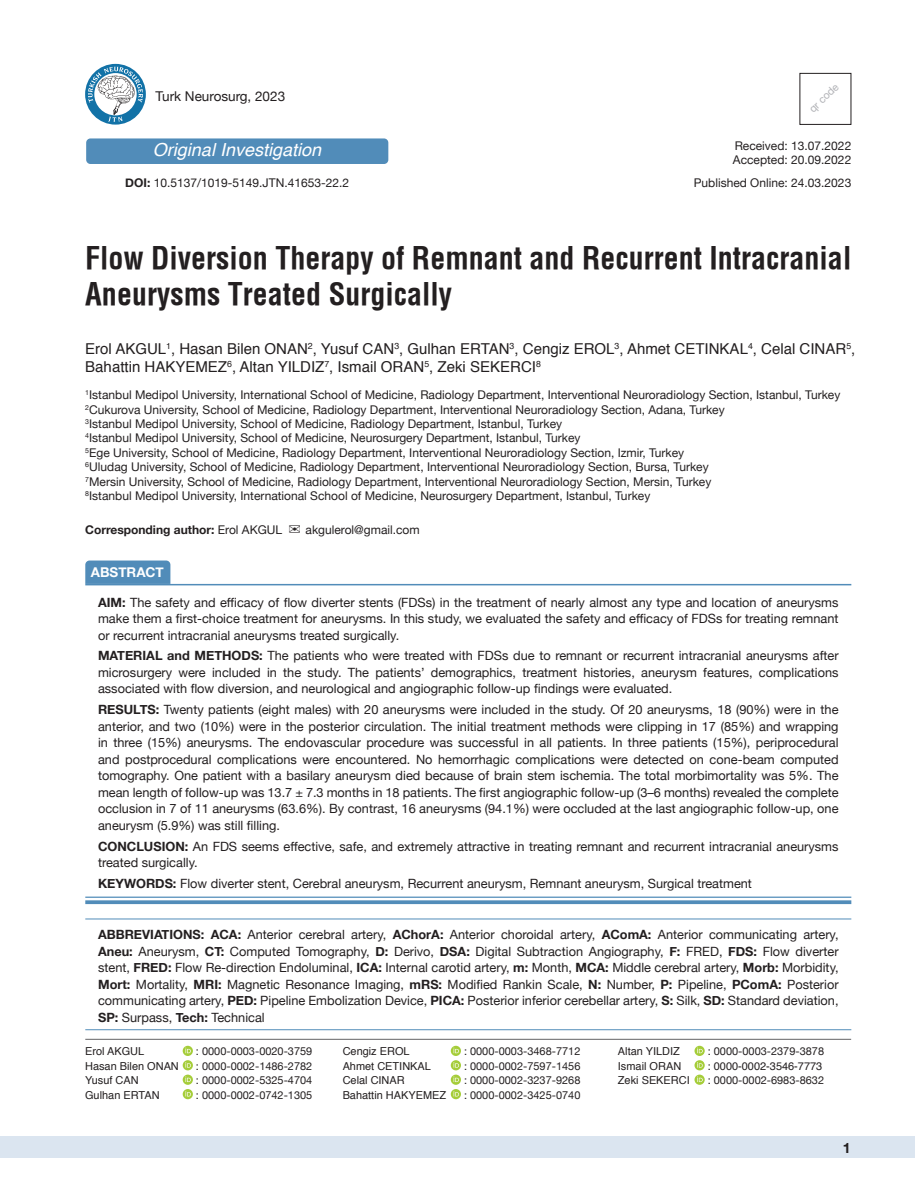
<style>
.page{position:relative;width:915px;height:1191px;background:#fff}
.page>*{position:absolute;margin:0;border:0;box-sizing:border-box;transform-origin:0 0}
.t1{font:700 30px/36px "Helvetica Condens";color:#231f20}
.t2{font:italic 18px "Helvetica";color:#fff}
.t3{font:15px/18px "Helvetica";color:#231f20}
.t4{font:700 14.25px "Helvetica Neue";color:#231f20}
.t5{font:13.5px "Helvetica Neue";color:#231f20}
.t6{font:700 13.5px "Helvetica Neue";color:#fff}
.t7{font:12.75px/16.5px "Helvetica Neue";color:#231f20;text-align:justify}
.t8{font:12px/14.4px "Helvetica Neue";color:#231f20}
.t9{font:700 12px "Helvetica Neue";color:#231f20}
.t10{font:10.95px "Helvetica Neue";color:#231f20}
.t11{font:10.95px "Helvetica";color:#231f20}
.t12{font:10.5px "Helvetica Neue";color:#b2b3b7}
.s1{font-weight:700}
.s2{font-weight:400}
.s3{font-family:"Helvetica Neue"}
</style>
<div class="page">
<div style="left:0;top:1136px;width:914px;height:22px;background:#dbe5f0"></div>
<hr style="left:85px;top:1039px;width:765px;height:1px;background:#636366">
<div style="left:799px;top:73px;width:51px;height:52px;border:1px solid #231f20"></div>
<svg style="left:694px;top:1045px;width:10px;height:11px"></svg>
<svg style="left:697px;top:1047px;width:5px;height:6px"></svg>
<svg style="left:694px;top:1060px;width:10px;height:10px"></svg>
<svg style="left:697px;top:1062px;width:5px;height:5px"></svg>
<svg style="left:694px;top:1074px;width:10px;height:10px"></svg>
<svg style="left:697px;top:1076px;width:5px;height:6px"></svg>
<svg style="left:183px;top:1045px;width:10px;height:11px"></svg>
<svg style="left:185px;top:1047px;width:6px;height:6px"></svg>
<svg style="left:183px;top:1060px;width:10px;height:10px"></svg>
<svg style="left:185px;top:1062px;width:6px;height:5px"></svg>
<svg style="left:183px;top:1074px;width:10px;height:10px"></svg>
<svg style="left:185px;top:1076px;width:6px;height:6px"></svg>
<svg style="left:183px;top:1089px;width:10px;height:10px"></svg>
<svg style="left:185px;top:1090px;width:6px;height:6px"></svg>
<svg style="left:450px;top:1045px;width:11px;height:11px"></svg>
<svg style="left:453px;top:1047px;width:6px;height:6px"></svg>
<svg style="left:450px;top:1060px;width:11px;height:10px"></svg>
<svg style="left:453px;top:1062px;width:6px;height:5px"></svg>
<svg style="left:450px;top:1074px;width:11px;height:10px"></svg>
<svg style="left:453px;top:1076px;width:6px;height:6px"></svg>
<svg style="left:450px;top:1089px;width:11px;height:10px"></svg>
<svg style="left:453px;top:1090px;width:6px;height:6px"></svg>
<svg style="left:85px;top:560px;width:85px;height:24px;background:#568fbb"></svg>
<hr style="left:85px;top:584px;width:766px;height:1px;background:#518cb9">
<hr style="left:85px;top:896px;width:766px;height:2px;background:#518cb9">
<svg style="left:85px;top:900px;width:766px;height:4px;background:#5f95be"></svg>
<hr style="left:85px;top:918px;width:766px;height:1px;background:#518cb9">
<hr style="left:85px;top:1029px;width:766px;height:1px;background:#518cb9">
<svg style="left:85px;top:64px;width:61px;height:61px"></svg>
<svg style="left:88px;top:67px;width:55px;height:55px"></svg>
<div style="left:86px;top:138px;width:302px;height:26px;background:#518cb9;border-radius:4px"></div>
<p class="t5" style="left:156px;top:86px;width:131px">Turk Neurosurg, 2023</p>
<p class="t12" style="left:805px;top:105px;width:38px;rotate:-44deg">qr code</p>
<h2 class="t2" style="left:153px;top:136px;width:170px">Original Investigation</h2>
<p class="t8" style="left:125px;top:177px;width:225px"><span class="s1">DOI:</span> 10.5137/1019-5149.JTN.41653-22.2</p>
<p class="t8" style="left:732px;top:139px;width:120px">Received: 13.07.2022<br>Accepted: 20.09.2022</p>
<p class="t8" style="left:693px;top:176px;width:159px">Published Online: 24.03.2023</p>
<h1 class="t1" style="left:85px;top:240px;width:767px">Flow Diversion Therapy of Remnant and Recurrent Intracranial<br>Aneurysms Treated Surgically</h1>
<p class="t3" style="left:85px;top:340px;width:771px">Erol AKGUL<sup>1</sup>, Hasan Bilen ONAN<sup>2</sup>, Yusuf CAN<sup>3</sup>, Gulhan ERTAN<sup>3</sup>, Cengiz EROL<sup>3</sup>, Ahmet CETINKAL<sup>4</sup>, Celal CINAR<sup>5</sup>,<br>Bahattin HAKYEMEZ<sup>6</sup>, Altan YILDIZ<sup>7</sup>, Ismail ORAN<sup>5</sup>, Zeki SEKERCI<sup>8</sup></p>
<p class="t8" style="left:85px;top:388px;width:756px"><sup>1</sup>Istanbul Medipol University, International School of Medicine, Radiology Department, Interventional Neuroradiology Section, Istanbul, Turkey <sup>2</sup>Cukurova University, School of Medicine, Radiology Department, Interventional Neuroradiology Section, Adana, Turkey<br><sup>3</sup>Istanbul Medipol University, School of Medicine, Radiology Department, Istanbul, Turkey<br><sup>4</sup>Istanbul Medipol University, School of Medicine, Neurosurgery Department, Istanbul, Turkey<br><sup>5</sup>Ege University, School of Medicine, Radiology Department, Interventional Neuroradiology Section, Izmir, Turkey<br><sup>6</sup>Uludag University, School of Medicine, Radiology Department, Interventional Neuroradiology Section, Bursa, Turkey<br><sup>7</sup>Mersin University, School of Medicine, Radiology Department, Interventional Neuroradiology Section, Mersin, Turkey<br><sup>8</sup>Istanbul Medipol University, International School of Medicine, Neurosurgery Department, Istanbul, Turkey</p>
<p class="t9" style="left:85px;top:520px;width:198px">Corresponding author: <span class="s2">Erol AKGUL</span></p>
<p class="t8" style="left:305px;top:523px;width:116px">akgulerol@gmail.com</p>
<p class="t6" style="left:91px;top:562px;width:75px">ABSTRACT</p>
<p class="t7" style="left:98px;top:594px;width:741px"><span class="s1">AIM:</span> The safety and efficacy of flow diverter stents (FDSs) in the treatment of nearly almost any type and location of aneurysms make them a first-choice treatment for aneurysms. In this study, we evaluated the safety and efficacy of FDSs for treating remnant or recurrent intracranial aneurysms treated surgically.</p>
<p class="t7" style="left:98px;top:648px;width:741px"><span class="s1">MATERIAL and METHODS:</span> The patients who were treated with FDSs due to remnant or recurrent intracranial aneurysms after microsurgery were included in the study. The patients’ demographics, treatment histories, aneurysm features, complications associated with flow diversion, and neurological and angiographic follow-up findings were evaluated.</p>
<p class="t7" style="left:98px;top:702px;width:741px"><span class="s1">RESULTS:</span> Twenty patients (eight males) with 20 aneurysms were included in the study. Of 20 aneurysms, 18 (90%) were in the anterior, and two (10%) were in the posterior circulation. The initial treatment methods were clipping in 17 (85%) and wrapping in three (15%) aneurysms. The endovascular procedure was successful in all patients. In three patients (15%), periprocedural and postprocedural complications were encountered. No hemorrhagic complications were detected on cone-beam computed tomography. One patient with a basilary aneurysm died because of brain stem ischemia. The total morbimortality was 5%. The mean length of follow-up was 13.7 ± 7.3 months in 18 patients. The first angiographic follow-up (3–6 months) revealed the complete occlusion in 7 of 11 aneurysms (63.6%). By contrast, 16 aneurysms (94.1%) were occluded at the last angiographic follow-up, one aneurysm (5.9%) was still filling.</p>
<p class="t7" style="left:98px;top:838px;width:741px"><span class="s1">CONCLUSION:</span> An FDS seems effective, safe, and extremely attractive in treating remnant and recurrent intracranial aneurysms treated surgically.</p>
<p class="t7" style="left:98px;top:875px;width:655px"><span class="s1">KEYWORDS:</span> Flow diverter stent, Cerebral aneurysm, Recurrent aneurysm, Remnant aneurysm, Surgical treatment</p>
<p class="t7" style="left:98px;top:927px;width:741px"><span class="s1">ABBREVIATIONS: ACA:</span> Anterior cerebral artery, <span class="s1">AChorA:</span> Anterior choroidal artery, <span class="s1">AComA:</span> Anterior communicating artery, <span class="s1">Aneu:</span> Aneurysm, <span class="s1">CT:</span> Computed Tomography, <span class="s1">D:</span> Derivo, <span class="s1">DSA:</span> Digital Subtraction Angiography, <span class="s1">F:</span> FRED, <span class="s1">FDS:</span> Flow diverter stent, <span class="s1">FRED:</span> Flow Re-direction Endoluminal, <span class="s1">ICA:</span> Internal carotid artery, <span class="s1">m:</span> Month, <span class="s1">MCA:</span> Middle cerebral artery, <span class="s1">Morb:</span> Morbidity, <span class="s1">Mort:</span> Mortality, <span class="s1">MRI:</span> Magnetic Resonance Imaging, <span class="s1">mRS:</span> Modified Rankin Scale, <span class="s1">N:</span> Number, <span class="s1">P:</span> Pipeline, <span class="s1">PComA:</span> Posterior communicating artery, <span class="s1">PED:</span> Pipeline Embolization Device, <span class="s1">PICA:</span> Posterior inferior cerebellar artery, <span class="s1">S:</span> Silk, <span class="s1">SD:</span> Standard deviation, <span class="s1">SP:</span> Surpass, <span class="s1">Tech:</span> Technical</p>
<p class="t11" style="left:85px;top:1043px;width:61px">Erol AKGUL</p>
<p class="t10" style="left:196px;top:1043px;width:118px">: 0000-0003-0020-3759</p>
<p class="t11" style="left:85px;top:1057px;width:95px">Hasan Bilen ONAN</p>
<p class="t10" style="left:196px;top:1057px;width:118px">: 0000-0002-1486-2782</p>
<p class="t11" style="left:85px;top:1071px;width:55px">Yusuf CAN</p>
<p class="t10" style="left:196px;top:1072px;width:118px">: 0000-0002-5325-4704</p>
<p class="t11" style="left:85px;top:1086px;width:76px">Gulhan ERTAN</p>
<p class="t10" style="left:196px;top:1086px;width:118px">: 0000-0002-0742-1305</p>
<p class="t11" style="left:342px;top:1043px;width:68px">Cengiz EROL</p>
<p class="t10" style="left:464px;top:1043px;width:118px">: 0000-0003-3468-7712</p>
<p class="t11" style="left:342px;top:1057px;width:90px">Ahmet CETINKAL</p>
<p class="t10" style="left:464px;top:1057px;width:118px">: 0000-0002-7597-1456</p>
<p class="t11" style="left:342px;top:1071px;width:64px">Celal CINAR</p>
<p class="t10" style="left:464px;top:1072px;width:118px">: 0000-0002-3237-9268</p>
<p class="t11" style="left:342px;top:1086px;width:105px">Bahattin HAKYEMEZ</p>
<p class="t10" style="left:464px;top:1086px;width:118px">: 0000-0002-3425-0740</p>
<p class="t11" style="left:617px;top:1043px;width:63px">Altan YILDIZ</p>
<p class="t10" style="left:707px;top:1043px;width:118px">: 0000-0003-2379-3878</p>
<p class="t11" style="left:617px;top:1057px;width:65px">Ismail ORAN</p>
<p class="t11" style="left:707px;top:1057px;width:116px"><span class="s3">:</span> 0000-0002-3546-7773</p>
<p class="t11" style="left:617px;top:1071px;width:73px">Zeki SEKERCI</p>
<p class="t10" style="left:707px;top:1072px;width:118px">: 0000-0002-6983-8632</p>
<p class="t4" style="left:842px;top:1137px;width:9px">1</p>
</div>
